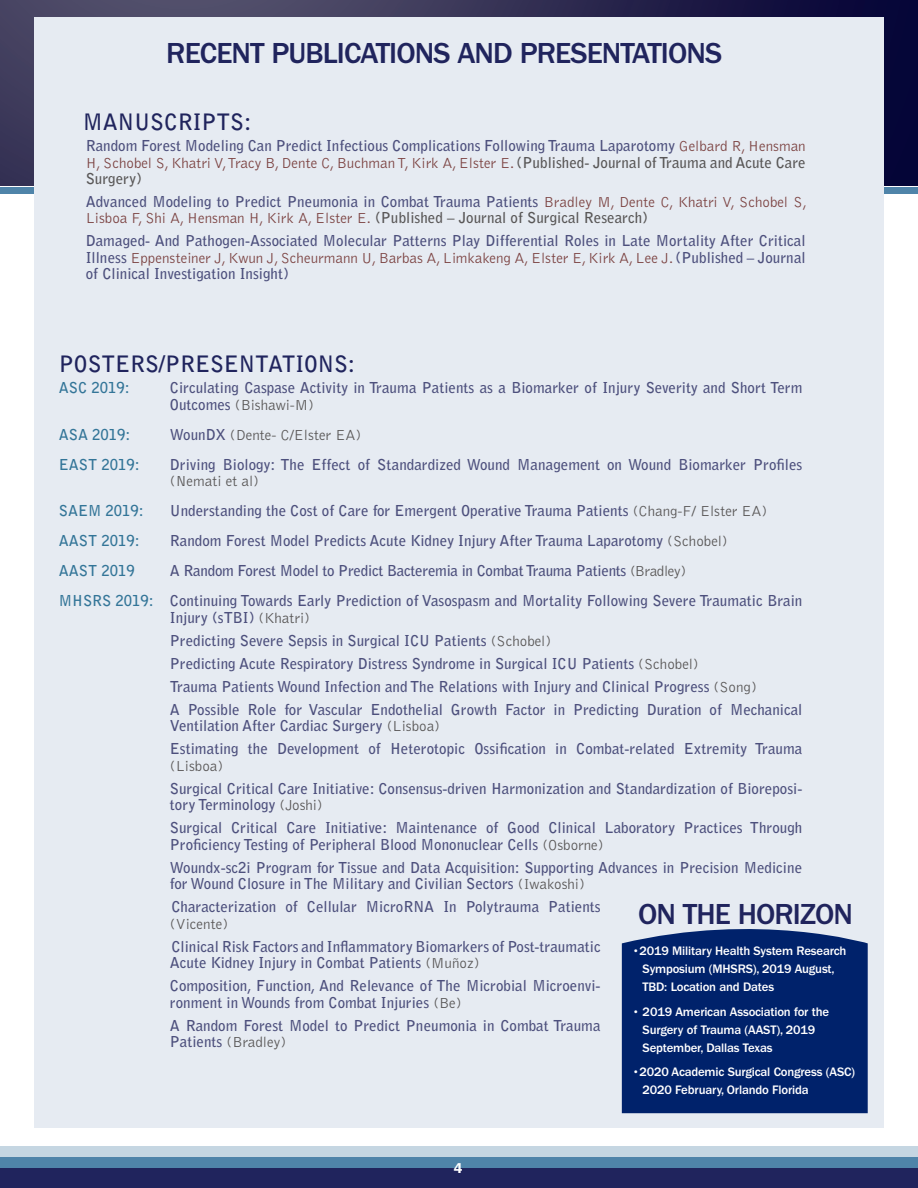
<style>
.page{position:relative;width:918px;height:1188px;background:#fff}
.page>*{position:absolute;margin:0;border:0;box-sizing:border-box;transform-origin:0 0}
.article_title{font:500 30px "ITC Franklin Gothic Std";letter-spacing:-.03em;color:#20245d}
.subHead1Name{font:700 22.5px "Bell Gothic Std";color:#20245d}
.ManuscriptTitles{font:700 15px/16.5px "Bell Gothic Std";color:#4d507d}
.ManuscriptTitles-2{font:300 15px/16.5px "Bell Gothic Std";color:#7c4342}
.ManuscriptTitles-3{font:700 15px "Bell Gothic Std";color:#337598}
.ManuscriptTitles-4{font:300 15px "Bell Gothic Std";color:#595757}
.t1{font:600 14.4px "ITC Franklin Gothic Std";color:#fff}
.t2{font:500 12.75px/18px "ITC Franklin Gothic Std";letter-spacing:-.015em;color:#fff}
.s1{font-weight:300;color:#7c4342}
.s2{color:#595757}
.s3{font-weight:700;color:#4d507d}
.s4{font-weight:700;color:#595757}
.s5{font-weight:300;color:#595757}
.s6{color:#337598}
</style>
<div class="page">
<svg style="left:0;top:1147px;width:918px;height:11px;background:#bacedc"></svg>
<div style="left:0;top:1158px;width:918px;height:30px;background:#4f84a9"></div>
<div style="left:0;top:1168px;width:918px;height:20px;background:#20245d"></div>
<svg style="left:0;top:0;width:918px;height:185px;background:#2c2a50"></svg>
<div style="left:0;top:187px;width:918px;height:7px;background:#4f84a9"></div>
<div style="left:34px;top:17px;width:850px;height:1111px;background:#e6ebf2"></div>
<div style="left:622px;top:929px;width:246px;height:184px;background:#00226b"></div>
<p class="article_title" style="left:166px;top:37px;width:557px">RECENT PUBLICATIONS AND PRESENTATIONS</p>
<p class="subHead1Name" style="left:83px;top:108px;width:170px">MANUSCRIPTS:</p>
<p class="ManuscriptTitles" style="left:86px;top:137px;width:721px;text-align:justify">Random Forest Modeling Can Predict Infectious Complications Following Trauma Laparotomy <span class="s1">Gelbard R, Hensman H, Schobel S, Khatri V, Tracy B, Dente C, Buchman T, Kirk A, Elster E.</span> <span class="s2">(Published- Journal of Trauma and Acute Care Surgery)</span></p>
<p class="ManuscriptTitles-2" style="left:86px;top:194px;width:723px"><span class="s3">Advanced Modeling to Predict Pneumonia in Combat Trauma Patients</span> Bradley M, Dente C, Khatri V, Schobel S,<br>Lisboa F, Shi A, Hensman H, Kirk A, Elster E. <span class="s4">(Published – Journal of Surgical Research)</span></p>
<p class="ManuscriptTitles" style="left:86px;top:233px;width:721px;text-align:justify">Damaged- And Pathogen-Associated Molecular Patterns Play Differential Roles in Late Mortality After Critical Illness <span class="s1">Eppensteiner J, Kwun J, Scheurmann U, Barbas A, Limkakeng A, Elster E, Kirk A, Lee J.</span> (Published – Journal of Clinical Investigation Insight)</p>
<p class="subHead1Name" style="left:59px;top:351px;width:298px">POSTERS/PRESENTATIONS:</p>
<p class="ManuscriptTitles-3" style="left:59px;top:379px;width:72px">ASC 2019:</p>
<p class="ManuscriptTitles" style="left:170px;top:380px;width:634px">Circulating Caspase Activity in Trauma Patients as a Biomarker of Injury Severity and Short Term<br>Outcomes <span class="s5">(Bishawi-M)</span></p>
<p class="ManuscriptTitles-3" style="left:59px;top:425px;width:73px">ASA 2019:</p>
<p class="ManuscriptTitles-4" style="left:170px;top:427px;width:193px"><span class="s3">WounDX</span> (Dente- C/Elster EA)</p>
<p class="ManuscriptTitles-3" style="left:59px;top:455px;width:82px">EAST 2019:</p>
<p class="ManuscriptTitles" style="left:170px;top:456px;width:634px">Driving Biology: The Effect of Standardized Wound Management on Wound Biomarker Profiles <span class="s5">(Nemati et al)</span></p>
<p class="ManuscriptTitles-3" style="left:59px;top:502px;width:86px">SAEM 2019:</p>
<p class="ManuscriptTitles" style="left:170px;top:503px;width:599px">Understanding the Cost of Care for Emergent Operative Trauma Patients <span class="s5">(Chang-F/ Elster EA)</span></p>
<p class="ManuscriptTitles-3" style="left:59px;top:532px;width:82px">AAST 2019:</p>
<p class="ManuscriptTitles" style="left:170px;top:533px;width:559px">Random Forest Model Predicts Acute Kidney Injury After Trauma Laparotomy <span class="s5">(Schobel)</span></p>
<p class="ManuscriptTitles-3" style="left:59px;top:562px;width:77px">AAST 2019</p>
<p class="ManuscriptTitles" style="left:170px;top:563px;width:518px">A Random Forest Model to Predict Bacteremia in Combat Trauma Patients <span class="s5">(Bradley)</span></p>
<p class="ManuscriptTitles" style="left:170px;top:593px;width:634px;text-indent:-111px"><span class="s6">MHSRS 2019:</span> Continuing Towards Early Prediction of Vasospasm and Mortality Following Severe Traumatic Brain<br>Injury (sTBI) <span class="s5">(Khatri)</span></p>
<p class="ManuscriptTitles" style="left:170px;top:632px;width:383px">Predicting Severe Sepsis in Surgical ICU Patients <span class="s5">(Schobel)</span></p>
<p class="ManuscriptTitles" style="left:170px;top:655px;width:530px">Predicting Acute Respiratory Distress Syndrome in Surgical ICU Patients <span class="s5">(Schobel)</span></p>
<p class="ManuscriptTitles" style="left:170px;top:678px;width:588px">Trauma Patients Wound Infection and The Relations with Injury and Clinical Progress <span class="s5">(Song)</span></p>
<p class="ManuscriptTitles" style="left:170px;top:701px;width:634px">A Possible Role for Vascular Endothelial Growth Factor in Predicting Duration of Mechanical<br>Ventilation After Cardiac Surgery <span class="s5">(Lisboa)</span></p>
<p class="ManuscriptTitles" style="left:170px;top:741px;width:634px">Estimating the Development of Heterotopic Ossification in Combat-related Extremity Trauma <span class="s5">(Lisboa)</span></p>
<p class="ManuscriptTitles" style="left:170px;top:780px;width:634px">Surgical Critical Care Initiative: Consensus-driven Harmonization and Standardization of Bioreposi&shy;tory Terminology <span class="s5">(Joshi)</span></p>
<p class="ManuscriptTitles" style="left:170px;top:820px;width:634px">Surgical Critical Care Initiative: Maintenance of Good Clinical Laboratory Practices Through<br>Proficiency Testing of Peripheral Blood Mononuclear Cells <span class="s5">(Osborne)</span></p>
<p class="ManuscriptTitles" style="left:170px;top:859px;width:634px">Woundx-sc2i Program for Tissue and Data Acquisition: Supporting Advances in Precision Medicine for Wound Closure in The Military and Civilian Sectors <span class="s5">(Iwakoshi)</span></p>
<p class="ManuscriptTitles" style="left:170px;top:898px;width:432px">Characterization of Cellular MicroRNA In Polytrauma Patients <span class="s5">(Vicente)</span></p>
<p class="ManuscriptTitles" style="left:170px;top:938px;width:432px">Clinical Risk Factors and Inflammatory Biomarkers of Post-traumatic<br>Acute Kidney Injury in Combat Patients <span class="s5">(Muñoz)</span></p>
<p class="ManuscriptTitles" style="left:170px;top:977px;width:432px">Composition, Function, And Relevance of The Microbial Microenvi&shy;ronment in Wounds from Combat Injuries <span class="s5">(Be)</span></p>
<p class="ManuscriptTitles" style="left:170px;top:1017px;width:432px">A Random Forest Model to Predict Pneumonia in Combat Trauma<br>Patients <span class="s5">(Bradley)</span></p>
<p class="article_title" style="left:638px;top:897px;width:216px">ON THE HORIZON</p>
<p class="t2" style="left:643px;top:942px;width:205px;text-indent:-10px">•2019 Military Health System Research<br>Symposium (MHSRS), 2019 August,<br>TBD: Location and Dates</p>
<p class="t2" style="left:643px;top:1003px;width:188px;text-indent:-10px">• 2019 American Association for the<br>Surgery of Trauma (AAST), 2019<br>September, Dallas Texas</p>
<p class="t2" style="left:643px;top:1063px;width:214px;text-indent:-10px">•2020 Academic Surgical Congress (ASC)<br>2020 February, Orlando Florida</p>
<p class="t1" style="left:454px;top:1160px;width:10px">4</p>
</div>
